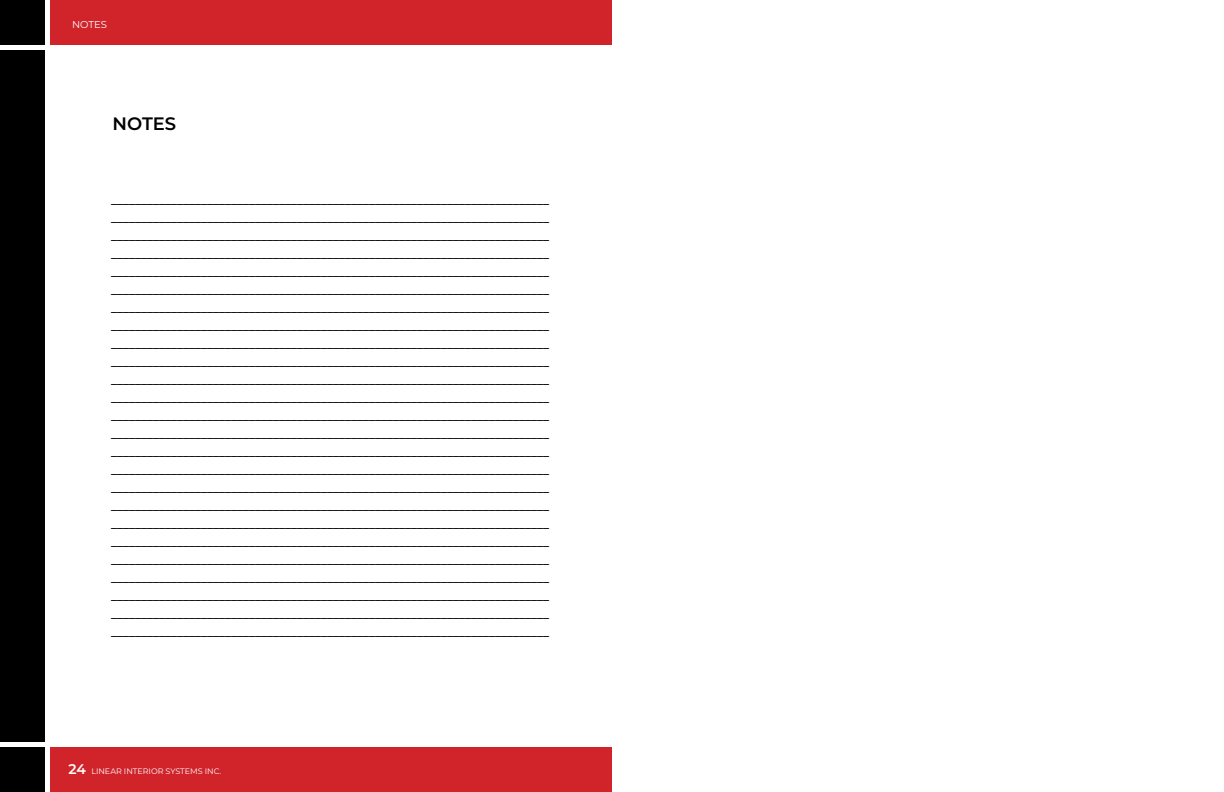
<style>
.page{position:relative;width:1224px;height:792px;background:#fff}
.page>*{position:absolute;margin:0;border:0;box-sizing:border-box;transform-origin:0 0}
.t1{font:600 18px "Montserrat";color:#000}
.t2{font:600 12px/18px "Montserrat";color:#000;text-align:justify}
.t3{font:10px "Montserrat";color:#fff}
.t4{font:8px "Montserrat";color:#fff}
.s1{font-weight:600;font-size:14px}
</style>
<div class="page">
<div style="left:0;top:0;width:612px;height:45px;background:#d1232a"></div>
<div style="left:0;top:747px;width:612px;height:45px;background:#d1232a"></div>
<div style="left:0;top:0;width:45px;height:792px;background:#000"></div>
<div style="left:0;top:742px;width:621px;height:5px;background:#fff"></div>
<div style="left:45px;top:0;width:5px;height:792px;background:#fff"></div>
<div style="left:0;top:45px;width:621px;height:5px;background:#fff"></div>
<p class="t3" style="left:72px;top:17px;width:37px">NOTES</p>
<p class="t1" style="left:112px;top:111px;width:65px">NOTES</p>
<p class="t2" style="left:111px;top:191px;width:440px">_________________________________________________________________________ _________________________________________________________________________ _________________________________________________________________________ _________________________________________________________________________ _________________________________________________________________________ _________________________________________________________________________ _________________________________________________________________________ _________________________________________________________________________ _________________________________________________________________________ _________________________________________________________________________ _________________________________________________________________________ _________________________________________________________________________ _________________________________________________________________________ _________________________________________________________________________ _________________________________________________________________________ _________________________________________________________________________ _________________________________________________________________________ _________________________________________________________________________ _________________________________________________________________________ _________________________________________________________________________ _________________________________________________________________________ _________________________________________________________________________ _________________________________________________________________________ _________________________________________________________________________ _________________________________________________________________________</p>
<p class="t4" style="left:69px;top:766px;width:154px"><span class="s1">24</span> LINEAR INTERIOR SYSTEMS INC.</p>
</div>
